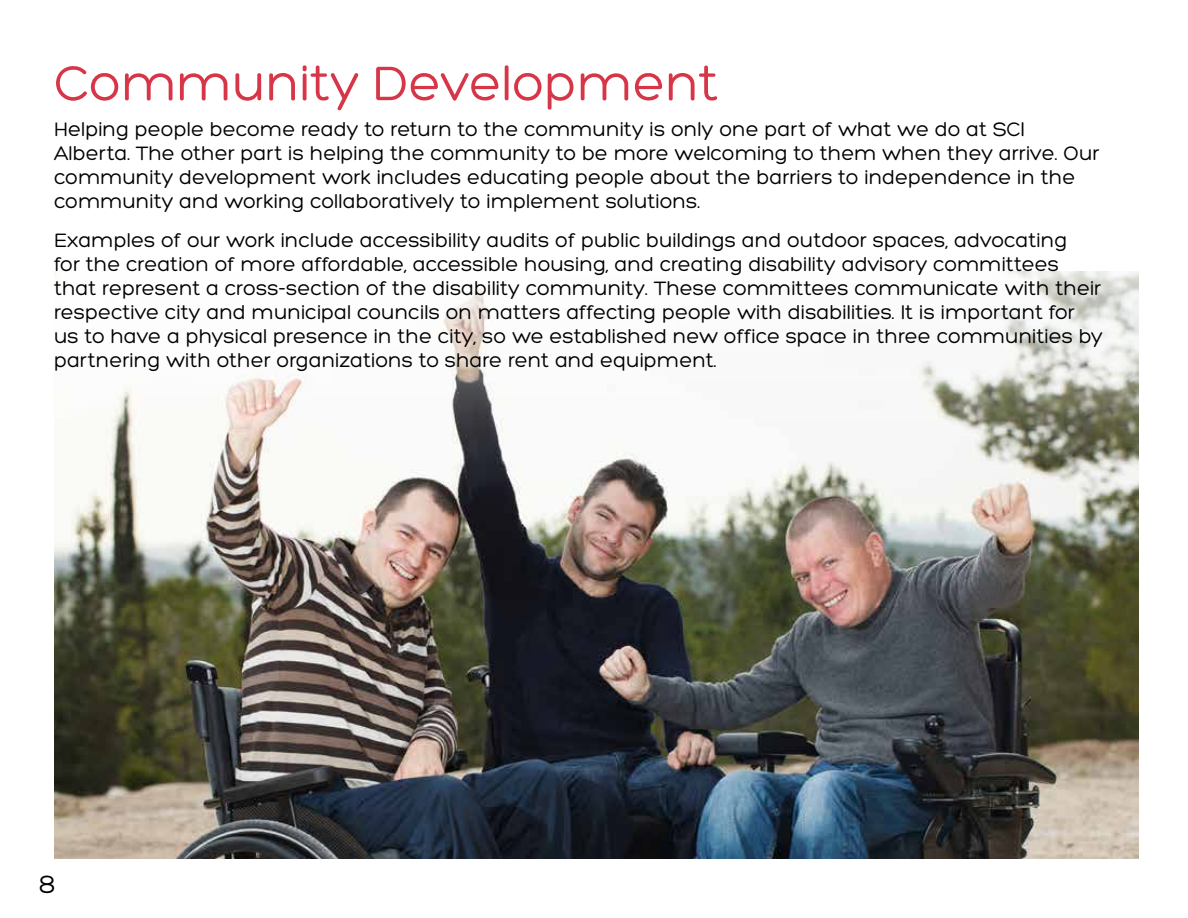
<style>
.page{position:relative;width:1188px;height:918px;background:#fff}
.page>*{position:absolute;margin:0;border:0;box-sizing:border-box;transform-origin:0 0}
.t1{font:52.5px "Hero";color:#d73648}
.t2{font:27px "Hero";color:#000}
.t3{font:21px/24px "Hero";color:#000}
</style>
<div class="page">
<img style="left:55px;top:271px;width:1084px;height:588px">
<h1 class="t1" style="left:54px;top:56px;width:666px">Community Development</h1>
<p class="t3" style="left:54px;top:117px;width:1047px">Helping people become ready to return to the community is only one part of what we do at SCI Alberta. The other part is helping the community to be more welcoming to them when they arrive. Our community development work includes educating people about the barriers to independence in the community and working collaboratively to implement solutions.</p>
<p class="t3" style="left:54px;top:228px;width:1051px">Examples of our work include accessibility audits of public buildings and outdoor spaces, advocating<br>for the creation of more affordable, accessible housing, and creating disability advisory committees that represent a cross-section of the disability community. These committees communicate with their respective city and municipal councils on matters affecting people with disabilities. It is important for us to have a physical presence in the city, so we established new office space in three communities by partnering with other organizations to share rent and equipment.</p>
<p class="t2" style="left:39px;top:870px;width:18px">8</p>
</div>
